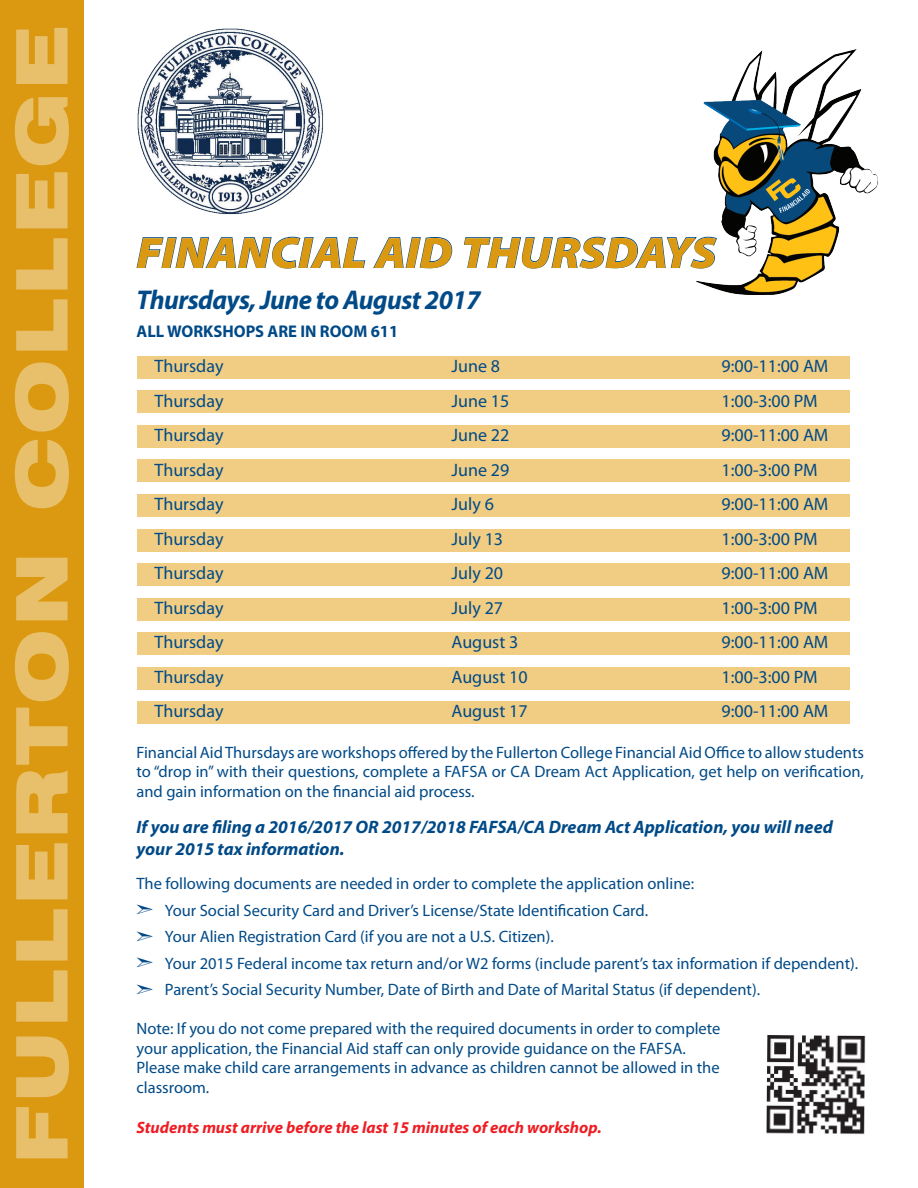
<style>
.page{position:relative;width:918px;height:1188px;background:#fff}
.page>*{position:absolute;margin:0;border:0;box-sizing:border-box;transform-origin:0 0}
.t1{font:italic 900 44.25px "Myriad Pro";color:#db9911;scale:1.07 1}
.t2{font:italic 700 27.15px "Myriad Pro";letter-spacing:-.02em;color:#004a87}
.t3{font:18px "Myriad Pro";color:#004a87}
.t4{font:italic 700 18px/21.6px "Myriad Pro";color:#004a87}
.t5{font:700 16.95px "Myriad Pro";color:#004a87}
.t6{font:16.5px/19.8px "Myriad Pro";color:#004a87}
.t7{font:italic 700 16.5px "Myriad Pro";color:#ee1d23}
</style>
<div class="page">
<img style="left:137px;top:28px;width:187px;height:187px">
<svg style="left:137px;top:237px;width:228px;height:31px"></svg>
<svg style="left:373px;top:237px;width:79px;height:31px"></svg>
<svg style="left:464px;top:237px;width:233px;height:31px"></svg>
<div style="left:0;top:0;width:84px;height:1188px;background:#db9911"></div>
<svg style="left:15px;top:28px;width:54px;height:1130px;fill:#e8bf6a"></svg>
<div style="left:137px;top:356px;width:713px;height:23px;background:#f1cd83"></div>
<div style="left:137px;top:390px;width:713px;height:23px;background:#f1cd83"></div>
<div style="left:137px;top:425px;width:713px;height:23px;background:#f1cd83"></div>
<div style="left:137px;top:460px;width:713px;height:22px;background:#f1cd83"></div>
<div style="left:137px;top:494px;width:713px;height:23px;background:#f1cd83"></div>
<div style="left:137px;top:529px;width:713px;height:22px;background:#f1cd83"></div>
<div style="left:137px;top:563px;width:713px;height:23px;background:#f1cd83"></div>
<div style="left:137px;top:598px;width:713px;height:22px;background:#f1cd83"></div>
<div style="left:137px;top:632px;width:713px;height:23px;background:#f1cd83"></div>
<div style="left:137px;top:667px;width:713px;height:23px;background:#f1cd83"></div>
<div style="left:137px;top:702px;width:713px;height:22px;background:#f1cd83"></div>
<img style="left:766px;top:1035px;width:99px;height:99px">
<img style="left:697px;top:50px;width:180px;height:244px">
<h1 class="t1" style="left:136px;top:223px;width:543px">FINANCIAL AID THURSDAYS</h1>
<h2 class="t2" style="left:136px;top:282px;width:346px">Thursdays, June to August 2017</h2>
<p class="t5" style="left:136px;top:320px;width:263px">ALL WORKSHOPS ARE IN ROOM 611</p>
<p class="t3" style="left:155px;top:355px;width:70px">Thursday</p>
<p class="t3" style="left:452px;top:355px;width:50px">June 8</p>
<p class="t3" style="left:722px;top:355px;width:108px">9:00-11:00 AM</p>
<p class="t3" style="left:155px;top:390px;width:70px">Thursday</p>
<p class="t3" style="left:452px;top:390px;width:59px">June 15</p>
<p class="t3" style="left:722px;top:390px;width:98px">1:00-3:00 PM</p>
<p class="t3" style="left:155px;top:424px;width:70px">Thursday</p>
<p class="t3" style="left:452px;top:424px;width:59px">June 22</p>
<p class="t3" style="left:722px;top:424px;width:108px">9:00-11:00 AM</p>
<p class="t3" style="left:155px;top:459px;width:70px">Thursday</p>
<p class="t3" style="left:452px;top:459px;width:59px">June 29</p>
<p class="t3" style="left:722px;top:459px;width:98px">1:00-3:00 PM</p>
<p class="t3" style="left:155px;top:493px;width:70px">Thursday</p>
<p class="t3" style="left:452px;top:493px;width:44px">July 6</p>
<p class="t3" style="left:722px;top:493px;width:108px">9:00-11:00 AM</p>
<p class="t3" style="left:155px;top:528px;width:70px">Thursday</p>
<p class="t3" style="left:452px;top:528px;width:53px">July 13</p>
<p class="t3" style="left:722px;top:528px;width:98px">1:00-3:00 PM</p>
<p class="t3" style="left:155px;top:562px;width:70px">Thursday</p>
<p class="t3" style="left:452px;top:562px;width:53px">July 20</p>
<p class="t3" style="left:722px;top:562px;width:108px">9:00-11:00 AM</p>
<p class="t3" style="left:155px;top:597px;width:70px">Thursday</p>
<p class="t3" style="left:452px;top:597px;width:53px">July 27</p>
<p class="t3" style="left:722px;top:597px;width:98px">1:00-3:00 PM</p>
<p class="t3" style="left:155px;top:631px;width:70px">Thursday</p>
<p class="t3" style="left:452px;top:631px;width:68px">August 3</p>
<p class="t3" style="left:722px;top:631px;width:108px">9:00-11:00 AM</p>
<p class="t3" style="left:155px;top:666px;width:70px">Thursday</p>
<p class="t3" style="left:452px;top:666px;width:78px">August 10</p>
<p class="t3" style="left:722px;top:666px;width:98px">1:00-3:00 PM</p>
<p class="t3" style="left:155px;top:700px;width:70px">Thursday</p>
<p class="t3" style="left:452px;top:700px;width:78px">August 17</p>
<p class="t3" style="left:722px;top:700px;width:108px">9:00-11:00 AM</p>
<p class="t6" style="left:136px;top:742px;width:729px;text-align:justify">Financial Aid Thursdays are workshops offered by the Fullerton College Financial Aid Office to allow students to “drop in” with their questions, complete a FAFSA or CA Dream Act Application, get help on verification, and gain information on the financial aid process.</p>
<p class="t4" style="left:136px;top:816px;width:698px">If you are filing a 2016/2017 OR 2017/2018 FAFSA/CA Dream Act Application, you will need your 2015 tax information.</p>
<p class="t6" style="left:165px;top:870px;width:695px;line-height:26.5px;text-indent:-28px">The following documents are needed in order to complete the application online:<br>Your Social Security Card and Driver’s License/State Identification Card.<br>Your Alien Registration Card (if you are not a U.S. Citizen).<br>Your 2015 Federal income tax return and/or W2 forms (include parent’s tax information if dependent).<br>Parent’s Social Security Number, Date of Birth and Date of Marital Status (if dependent).</p>
<p class="t6" style="left:136px;top:1018px;width:586px">Note: If you do not come prepared with the required documents in order to complete your application, the Financial Aid staff can only provide guidance on the FAFSA.<br>Please make child care arrangements in advance as children cannot be allowed in the classroom.</p>
<p class="t7" style="left:136px;top:1116px;width:467px">Students must arrive before the last 15 minutes of each workshop.</p>
</div>
